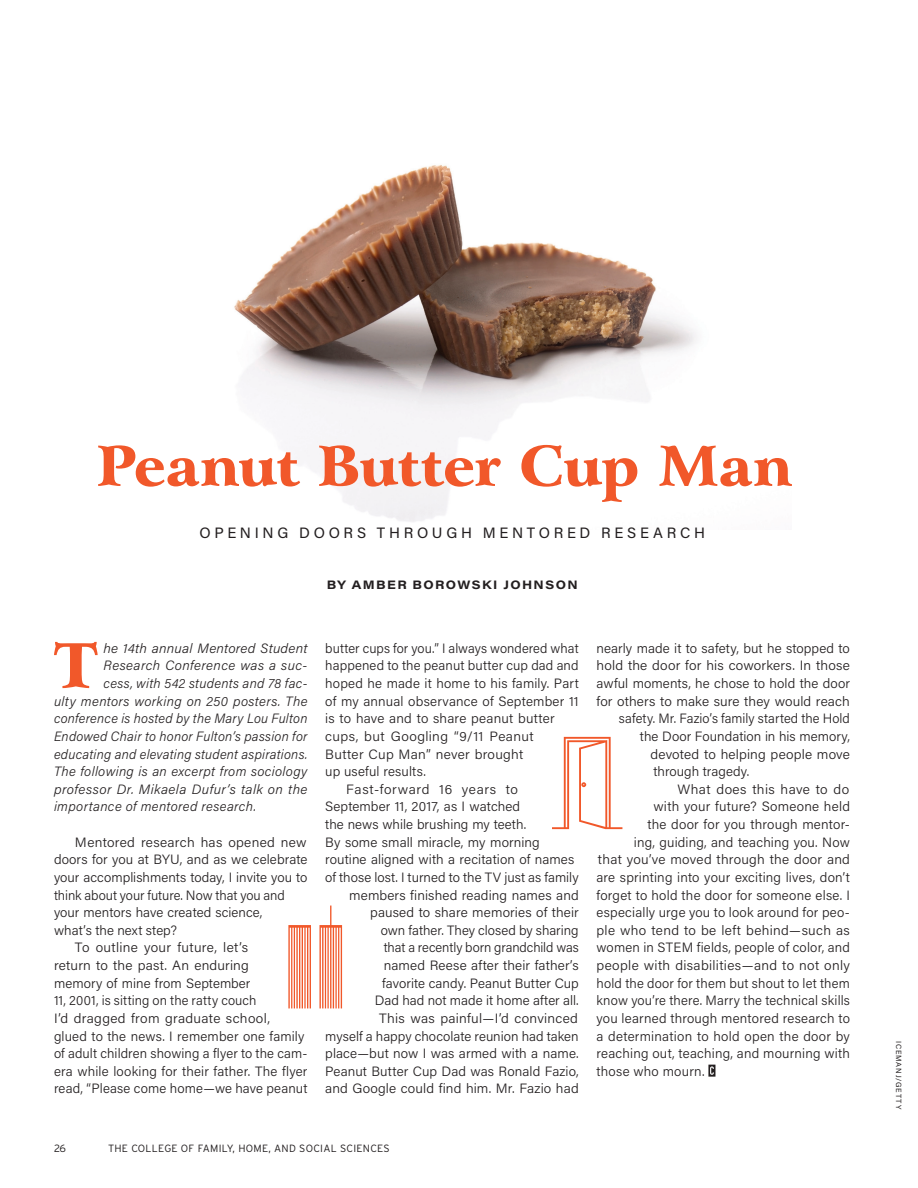
<style>
.page{position:relative;width:918px;height:1188px;background:#fff}
.page>*{position:absolute;margin:0;border:0;box-sizing:border-box;transform-origin:0 0}
.t1{font:900 61.8px "Arrus BT";color:#f1582a}
.t2{font:900 55.5px "Arrus BT";letter-spacing:-.02em;color:#f1582a}
.t3{font:15px "Acumin Pro";letter-spacing:.245em;color:#231f20}
.t4{font:300 13.5px "Acumin Pro";letter-spacing:.01em;color:#231f20}
.t5{font:italic 300 13.5px "Acumin Pro";letter-spacing:.025em;color:#231f20}
.t6{font:300 13.5px "Acumin Pro";letter-spacing:.03em;color:#231f20}
.t7{font:300 13.5px "Acumin Pro";letter-spacing:.045em;color:#231f20}
.t8{font:700 12px "Acumin Pro Wide";letter-spacing:.115em;color:#231f20}
.t9{font:300 10.5px "Interstate";letter-spacing:.025em;color:#231f20}
.t10{font:7.5px "Acumin Pro";letter-spacing:.115em;color:#231f20}
</style>
<div class="page">
<img style="left:234px;top:165px;width:463px;height:357px">
<svg style="left:708px;top:1065px;width:7px;height:12px"></svg>
<svg style="left:288px;top:925px;width:23px;height:83px"></svg>
<svg style="left:319px;top:906px;width:23px;height:102px"></svg>
<svg style="left:552px;top:737px;width:70px;height:92px"></svg>
<h2 class="t2" style="left:97px;top:431px;width:697px">Peanut Butter Cup Man</h2>
<p class="t3" style="left:200px;top:522px;width:507px">OPENING DOORS THROUGH MENTORED RESEARCH</p>
<p class="t8" style="left:327px;top:576px;width:253px">BY AMBER BOROWSKI JOHNSON</p>
<h1 class="t1" style="left:53px;top:627px;width:48px">T</h1>
<p class="t5" style="left:104px;top:639px;width:205px">he 14th annual Mentored Student</p>
<p class="t5" style="left:104px;top:656px;width:205px">Research Conference was a suc-</p>
<p class="t5" style="left:104px;top:674px;width:205px">cess, with 542 students and 78 fac-</p>
<p class="t5" style="left:54px;top:692px;width:255px">ulty mentors working on 250 posters. The</p>
<p class="t5" style="left:54px;top:709px;width:255px">conference is hosted by the Mary Lou Fulton</p>
<p class="t5" style="left:54px;top:727px;width:255px">Endowed Chair to honor Fulton’s passion for</p>
<p class="t5" style="left:54px;top:745px;width:255px">educating and elevating student aspirations.</p>
<p class="t5" style="left:54px;top:762px;width:255px">The following is an excerpt from sociology</p>
<p class="t5" style="left:54px;top:780px;width:255px">professor Dr. Mikaela Dufur’s talk on the</p>
<p class="t5" style="left:54px;top:797px;width:204px">importance of mentored research.</p>
<p class="t4" style="left:75px;top:833px;width:233px">Mentored research has opened new</p>
<p class="t4" style="left:54px;top:850px;width:255px">doors for you at BYU, and as we celebrate</p>
<p class="t4" style="left:54px;top:868px;width:255px">your accomplishments today, I invite you to</p>
<p class="t4" style="left:54px;top:886px;width:232px">think about your future. Now that you and</p>
<p class="t4" style="left:54px;top:903px;width:210px">your mentors have created science,</p>
<p class="t4" style="left:54px;top:921px;width:124px">what’s the next step?</p>
<p class="t4" style="left:75px;top:938px;width:175px">To outline your future, let’s</p>
<p class="t4" style="left:54px;top:956px;width:196px">return to the past. An enduring</p>
<p class="t4" style="left:54px;top:974px;width:198px">memory of mine from September</p>
<p class="t4" style="left:54px;top:991px;width:204px">11, 2001, is sitting on the ratty couch</p>
<p class="t4" style="left:54px;top:1009px;width:217px">I’d dragged from graduate school,</p>
<p class="t4" style="left:54px;top:1027px;width:252px">glued to the news. I remember one family</p>
<p class="t4" style="left:54px;top:1044px;width:255px">of adult children showing a flyer to the cam-</p>
<p class="t4" style="left:54px;top:1062px;width:255px">era while looking for their father. The flyer</p>
<p class="t4" style="left:54px;top:1079px;width:255px">read, “Please come home—we have peanut</p>
<p class="t4" style="left:325px;top:639px;width:255px">butter cups for you.” I always wondered what</p>
<p class="t4" style="left:325px;top:656px;width:255px">happened to the peanut butter cup dad and</p>
<p class="t4" style="left:325px;top:674px;width:255px">hoped he made it home to his family. Part</p>
<p class="t4" style="left:325px;top:692px;width:255px">of my annual observance of September 11</p>
<p class="t4" style="left:325px;top:709px;width:231px">is to have and to share peanut butter</p>
<p class="t6" style="left:325px;top:727px;width:210px">cups, but Googling “9/11 Peanut</p>
<p class="t4" style="left:325px;top:745px;width:200px">Butter Cup Man” never brought</p>
<p class="t4" style="left:325px;top:762px;width:102px">up useful results.</p>
<p class="t7" style="left:346px;top:780px;width:173px">Fast-forward 16 years to</p>
<p class="t4" style="left:325px;top:797px;width:197px">September 11, 2017, as I watched</p>
<p class="t4" style="left:325px;top:815px;width:203px">the news while brushing my teeth.</p>
<p class="t4" style="left:325px;top:833px;width:216px">By some small miracle, my morning</p>
<p class="t4" style="left:325px;top:850px;width:251px">routine aligned with a recitation of names</p>
<p class="t4" style="left:325px;top:868px;width:255px">of those lost. I turned to the TV just as family</p>
<p class="t4" style="left:349px;top:886px;width:231px">members finished reading names and</p>
<p class="t4" style="left:370px;top:903px;width:210px">paused to share memories of their</p>
<p class="t4" style="left:381px;top:921px;width:199px">own father. They closed by sharing</p>
<p class="t4" style="left:384px;top:938px;width:196px">that a recently born grandchild was</p>
<p class="t4" style="left:384px;top:956px;width:197px">named Reese after their father’s</p>
<p class="t4" style="left:382px;top:974px;width:198px">favorite candy. Peanut Butter Cup</p>
<p class="t4" style="left:375px;top:991px;width:206px">Dad had not made it home after all.</p>
<p class="t4" style="left:379px;top:1009px;width:200px">This was painful—I’d convinced</p>
<p class="t4" style="left:325px;top:1027px;width:255px">myself a happy chocolate reunion had taken</p>
<p class="t4" style="left:325px;top:1044px;width:255px">place—but now I was armed with a name.</p>
<p class="t4" style="left:325px;top:1062px;width:255px">Peanut Butter Cup Dad was Ronald Fazio,</p>
<p class="t4" style="left:325px;top:1079px;width:255px">and Google could find him. Mr. Fazio had</p>
<p class="t4" style="left:596px;top:639px;width:255px">nearly made it to safety, but he stopped to</p>
<p class="t4" style="left:596px;top:656px;width:255px">hold the door for his coworkers. In those</p>
<p class="t4" style="left:596px;top:674px;width:255px">awful moments, he chose to hold the door</p>
<p class="t4" style="left:596px;top:692px;width:255px">for others to make sure they would reach</p>
<p class="t4" style="left:619px;top:709px;width:233px">safety. Mr. Fazio’s family started the Hold</p>
<p class="t4" style="left:640px;top:727px;width:211px">the Door Foundation in his memory,</p>
<p class="t4" style="left:650px;top:745px;width:201px">devoted to helping people move</p>
<p class="t4" style="left:653px;top:762px;width:97px">through tragedy.</p>
<p class="t4" style="left:677px;top:780px;width:173px">What does this have to do</p>
<p class="t4" style="left:653px;top:797px;width:198px">with your future? Someone held</p>
<p class="t4" style="left:647px;top:815px;width:204px">the door for you through mentor-</p>
<p class="t4" style="left:634px;top:833px;width:218px">ing, guiding, and teaching you. Now</p>
<p class="t4" style="left:598px;top:850px;width:254px">that you’ve moved through the door and</p>
<p class="t4" style="left:596px;top:868px;width:255px">are sprinting into your exciting lives, don’t</p>
<p class="t4" style="left:596px;top:886px;width:255px">forget to hold the door for someone else. I</p>
<p class="t4" style="left:596px;top:903px;width:255px">especially urge you to look around for peo-</p>
<p class="t4" style="left:596px;top:921px;width:255px">ple who tend to be left behind—such as</p>
<p class="t4" style="left:596px;top:938px;width:255px">women in STEM fields, people of color, and</p>
<p class="t4" style="left:596px;top:956px;width:255px">people with disabilities—and to not only</p>
<p class="t4" style="left:596px;top:974px;width:255px">hold the door for them but shout to let them</p>
<p class="t4" style="left:596px;top:991px;width:255px">know you’re there. Marry the technical skills</p>
<p class="t4" style="left:596px;top:1009px;width:255px">you learned through mentored research to</p>
<p class="t4" style="left:596px;top:1027px;width:255px">a determination to hold open the door by</p>
<p class="t4" style="left:596px;top:1044px;width:255px">reaching out, teaching, and mourning with</p>
<p class="t4" style="left:596px;top:1062px;width:110px">those who mourn.</p>
<p class="t9" style="left:54px;top:1143px;width:14px">26</p>
<p class="t9" style="left:108px;top:1143px;width:283px">THE COLLEGE OF FAMILY, HOME, AND SOCIAL SCIENCES</p>
<p class="t10" style="left:904px;top:1041px;width:70px;rotate:90deg">ICEMANJ/GETTY</p>
</div>
